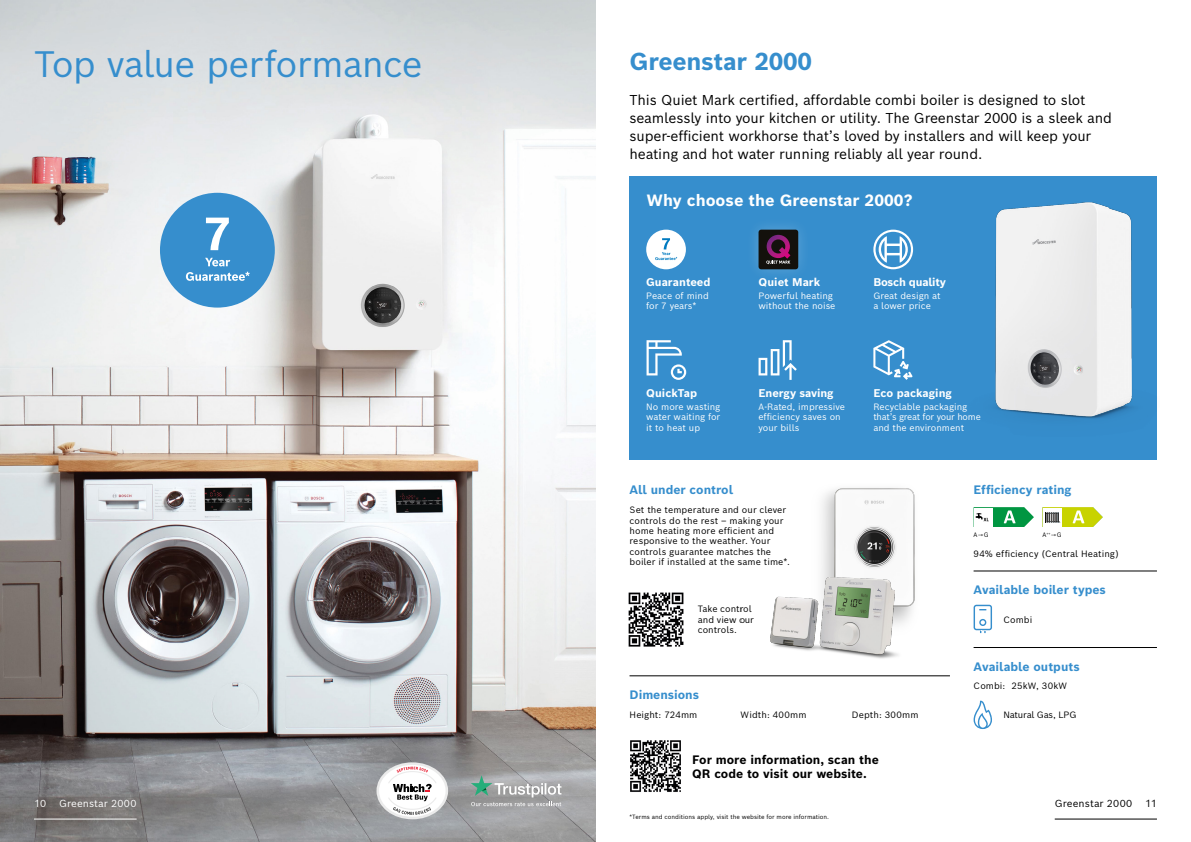
<style>
.page{position:relative;width:1191px;height:842px;background:#fff}
.page>*{position:absolute;margin:0;border:0;box-sizing:border-box;transform-origin:0 0}
.t1{font:36px "Bosch Sans";letter-spacing:-.025em;color:#368ecd}
.t2{font:700 24px "Bosch Sans";letter-spacing:-.01em;color:#368ecd}
.t3{font:700 16px "Bosch Sans";color:#fff}
.t4{font:14px/18px "Bosch Sans";letter-spacing:-.01em;color:#000}
.t5{font:700 12px "Bosch Sans";color:#368ecd}
.t6{font:700 12px/13.8px "Bosch Sans";color:#000}
.t7{font:700 11px "Bosch Sans";letter-spacing:-.005em;color:#fff}
.t8{font:10px "Bosch Sans";letter-spacing:.01em;color:#fff}
.t9{font:10px "Bosch Sans";letter-spacing:.01em;color:#000}
.t10{font:9px/10.4px "Bosch Sans";letter-spacing:.01em;color:#000}
.t11{font:9px/10.3px "Bosch Sans";color:#fff}
.t12{font:9px "Bosch Sans";letter-spacing:-.015em;color:#000}
.t13{font:6.3px "Bosch Sans";color:#000}
.t14{font:6px "Bosch Sans";color:#000}
.t15{font:3.7px "Bosch Sans";color:#000}
.s1{font-size:6.3px}
</style>
<div class="page">
<div style="left:629px;top:176px;width:528px;height:283px;background:#368ecd"></div>
<img style="left:994px;top:202px;width:140px;height:217px">
<img style="left:0;top:0;width:595px;height:842px">
<hr style="left:1054px;top:819px;width:103px;height:1px;background:#000">
<hr style="left:34px;top:819px;width:103px;height:1px;background:#fff">
<div style="left:745px;top:216px;width:66px;height:67px;background:#fff;opacity:.2"></div>
<div style="left:758px;top:230px;width:40px;height:39px;background:#13110c;border-radius:3px"></div>
<svg style="left:766px;top:235px;width:24px;height:29px"></svg>
<div style="left:646px;top:230px;width:40px;height:39px;background:#fff;border-radius:50%"></div>
<svg style="left:655px;top:238px;width:22px;height:22px"></svg>
<hr style="left:973px;top:571px;width:184px;height:1px;background:#000">
<hr style="left:973px;top:647px;width:184px;height:1px;background:#000">
<svg style="left:1042px;top:507px;width:60px;height:20px"></svg>
<svg style="left:973px;top:507px;width:61px;height:20px"></svg>
<img style="left:628px;top:592px;width:56px;height:55px">
<img style="left:821px;top:488px;width:94px;height:129px">
<img style="left:821px;top:548px;width:88px;height:20px">
<img style="left:741px;top:568px;width:168px;height:109px">
<svg style="left:973px;top:605px;width:19px;height:28px"></svg>
<svg style="left:973px;top:701px;width:19px;height:28px"></svg>
<img style="left:630px;top:740px;width:51px;height:52px">
<hr style="left:629px;top:675px;width:321px;height:1px;background:#000">
<svg style="left:471px;top:775px;width:90px;height:31px;background:#aab1af"></svg>
<div style="left:160px;top:193px;width:115px;height:115px;background:#368ecd;border-radius:50%"></div>
<svg style="left:205px;top:258px;width:25px;height:8px"></svg>
<svg style="left:186px;top:272px;width:64px;height:9px"></svg>
<svg style="left:206px;top:218px;width:23px;height:32px"></svg>
<svg style="left:873px;top:230px;width:40px;height:39px"></svg>
<svg style="left:758px;top:340px;width:39px;height:40px"></svg>
<svg style="left:646px;top:340px;width:40px;height:40px"></svg>
<svg style="left:873px;top:340px;width:39px;height:40px"></svg>
<svg style="left:376px;top:762px;width:72px;height:57px"></svg>
<h1 class="t1" style="left:34px;top:39px;width:390px">Top value performance</h1>
<h2 class="t2" style="left:629px;top:45px;width:184px">Greenstar 2000</h2>
<p class="t4" style="left:629px;top:90px;width:484px">This Quiet Mark certified, affordable combi boiler is designed to slot seamlessly into your kitchen or utility. The Greenstar 2000 is a sleek and super-efficient workhorse that’s loved by installers and will keep your heating and hot water running reliably all year round.</p>
<h3 class="t3" style="left:646px;top:189px;width:268px">Why choose the Greenstar 2000?</h3>
<p class="t7" style="left:646px;top:274px;width:66px">Guaranteed</p>
<p class="t11" style="left:646px;top:290px;width:64px">Peace of mind for 7 years*</p>
<p class="t7" style="left:758px;top:274px;width:63px">Quiet Mark</p>
<p class="t11" style="left:758px;top:290px;width:78px">Powerful heating without the noise</p>
<p class="t7" style="left:873px;top:274px;width:74px">Bosch quality</p>
<p class="t11" style="left:873px;top:290px;width:69px">Great design at a lower price</p>
<p class="t7" style="left:646px;top:385px;width:52px">QuickTap</p>
<p class="t11" style="left:646px;top:401px;width:76px;text-align:justify">No more wasting water waiting for it to heat up</p>
<p class="t7" style="left:758px;top:385px;width:77px">Energy saving</p>
<p class="t11" style="left:758px;top:401px;width:88px">A-Rated, impressive efficiency saves on your bills</p>
<h3 class="t5" style="left:629px;top:482px;width:105px">All under control</h3>
<p class="t10" style="left:629px;top:504px;width:162px">Set the temperature and our clever controls do the rest – making your home heating more efficient and responsive to the weather. Your controls guarantee matches the boiler if installed at the same time*.</p>
<p class="t10" style="left:698px;top:604px;width:58px">Take control and view our controls.</p>
<p class="t7" style="left:873px;top:385px;width:80px">Eco packaging</p>
<p class="t11" style="left:873px;top:401px;width:109px">Recyclable packaging that’s great for your home and the environment</p>
<h3 class="t5" style="left:973px;top:482px;width:99px">Efficiency rating</h3>
<p class="t13" style="left:1042px;top:530px;width:5px">A</p>
<p class="t13" style="left:973px;top:530px;width:16px">A→G</p>
<p class="t15" style="left:1046px;top:531px;width:17px">++<span class="s1">→G</span></p>
<p class="t10" style="left:973px;top:548px;width:147px">94% efficiency (Central Heating)</p>
<h3 class="t5" style="left:973px;top:582px;width:134px">Available boiler types</h3>
<p class="t10" style="left:1003px;top:614px;width:30px">Combi</p>
<h3 class="t5" style="left:629px;top:686px;width:71px">Dimensions</h3>
<p class="t10" style="left:629px;top:709px;width:69px">Height: 724mm</p>
<p class="t10" style="left:740px;top:709px;width:67px">Width: 400mm</p>
<p class="t10" style="left:851px;top:709px;width:68px">Depth: 300mm</p>
<h3 class="t6" style="left:692px;top:752px;width:188px">For more information, scan the<br>QR code to visit our website.</h3>
<h3 class="t5" style="left:973px;top:658px;width:108px">Available outputs</h3>
<p class="t10" style="left:973px;top:680px;width:95px">Combi: 25kW, 30kW</p>
<p class="t12" style="left:1003px;top:709px;width:75px">Natural Gas, LPG</p>
<p class="t8" style="left:34px;top:797px;width:14px">10</p>
<p class="t8" style="left:59px;top:797px;width:79px">Greenstar 2000</p>
<p class="t9" style="left:1054px;top:797px;width:79px">Greenstar 2000</p>
<p class="t9" style="left:1145px;top:797px;width:13px">11</p>
<p class="t14" style="left:629px;top:813px;width:201px">*Terms and conditions apply, visit the website for more information.</p>
</div>
